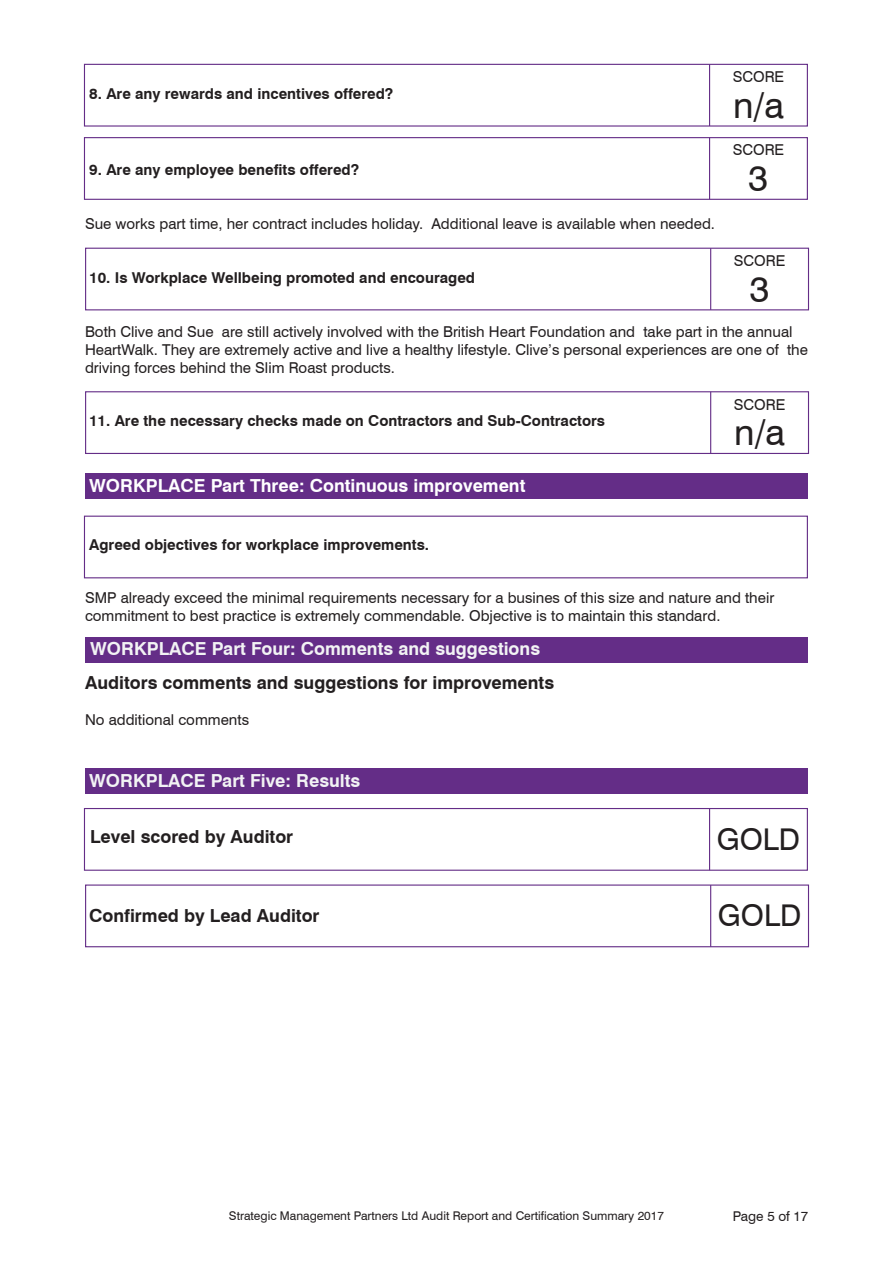
<style>
.page{position:relative;width:893px;height:1263px;background:#fff}
.page>*{position:absolute;margin:0;border:0;box-sizing:border-box;transform-origin:0 0}
.t1{font:36px "Swiss 721 BT";color:#231f20}
.t2{font:30px "Swiss 721 BT";color:#231f20}
.t3{font:700 18px "Swiss 721 BT";color:#231f20}
.t4{font:700 18px "Swiss 721 BT";color:#f2f3f4}
.t5{font:700 18px "Swiss 721 BT";color:#fff}
.t6{font:15px/18px "Swiss 721 BT";color:#231f20}
.t7{font:700 15px "Swiss 721 BT";color:#231f20}
.t8{font:13.5px "Swiss 721 BT";color:#231f20}
.t9{font:12px "Swiss 721 BT";color:#231f20}
</style>
<div class="page">
<div style="left:85px;top:473px;width:723px;height:26px;background:#642d87"></div>
<div style="left:85px;top:637px;width:723px;height:25px;background:#642d87"></div>
<div style="left:85px;top:769px;width:723px;height:25px;background:#642d87"></div>
<div style="left:84px;top:64px;width:724px;height:63px;border:1px solid #642d87"></div>
<hr style="left:709px;top:64px;width:1px;height:62px;background:#642d87">
<div style="left:85px;top:391px;width:724px;height:63px;border:1px solid #642d87"></div>
<hr style="left:710px;top:392px;width:1px;height:61px;background:#642d87">
<div style="left:84px;top:137px;width:724px;height:63px;border:1px solid #642d87"></div>
<hr style="left:709px;top:138px;width:1px;height:61px;background:#642d87">
<div style="left:85px;top:248px;width:724px;height:62px;border:1px solid #642d87"></div>
<hr style="left:710px;top:248px;width:1px;height:62px;background:#642d87">
<div style="left:84px;top:516px;width:724px;height:62px;border:1px solid #642d87"></div>
<div style="left:84px;top:808px;width:724px;height:63px;border:1px solid #642d87"></div>
<hr style="left:709px;top:808px;width:1px;height:62px;background:#642d87">
<div style="left:85px;top:884px;width:724px;height:63px;border:1px solid #642d87"></div>
<hr style="left:710px;top:885px;width:1px;height:62px;background:#642d87">
<p class="t7" style="left:89px;top:84px;width:306px">8. Are any rewards and incentives offered?</p>
<p class="t6" style="left:733px;top:68px;width:53px">SCORE</p>
<p class="t1" style="left:733px;top:83px;width:52px">n/a</p>
<p class="t6" style="left:733px;top:141px;width:53px">SCORE</p>
<p class="t1" style="left:749px;top:156px;width:21px">3</p>
<p class="t7" style="left:89px;top:160px;width:271px">9. Are any employee benefits offered?</p>
<p class="t6" style="left:85px;top:214px;width:632px">Sue works part time, her contract includes holiday. Additional leave is available when needed.</p>
<p class="t7" style="left:89px;top:268px;width:387px">10. Is Workplace Wellbeing promoted and encouraged</p>
<p class="t6" style="left:85px;top:322px;width:724px">Both Clive and Sue are still actively involved with the British Heart Foundation and take part in the annual<br>HeartWalk. They are extremely active and live a healthy lifestyle. Clive’s personal experiences are one of the driving forces behind the Slim Roast products.</p>
<p class="t7" style="left:89px;top:411px;width:517px">11. Are the necessary checks made on Contractors and Sub-Contractors</p>
<p class="t6" style="left:734px;top:251px;width:53px">SCORE</p>
<p class="t1" style="left:750px;top:267px;width:21px">3</p>
<p class="t6" style="left:734px;top:395px;width:53px">SCORE</p>
<p class="t1" style="left:734px;top:411px;width:52px">n/a</p>
<p class="t5" style="left:89px;top:475px;width:438px">WORKPLACE Part Three: Continuous improvement</p>
<p class="t7" style="left:89px;top:536px;width:341px">Agreed objectives for workplace improvements.</p>
<p class="t6" style="left:85px;top:588px;width:691px">SMP already exceed the minimal requirements necessary for a busines of this size and nature and their commitment to best practice is extremely commendable. Objective is to maintain this standard.</p>
<p class="t4" style="left:90px;top:638px;width:451px">WORKPLACE Part Four: Comments and suggestions</p>
<p class="t3" style="left:85px;top:672px;width:471px">Auditors comments and suggestions for improvements</p>
<p class="t6" style="left:85px;top:711px;width:166px">No additional comments</p>
<p class="t4" style="left:89px;top:770px;width:273px">WORKPLACE Part Five: Results</p>
<p class="t3" style="left:90px;top:825px;width:205px">Level scored by Auditor</p>
<p class="t3" style="left:89px;top:904px;width:232px">Confirmed by Lead Auditor</p>
<p class="t2" style="left:717px;top:821px;width:85px">GOLD</p>
<p class="t2" style="left:718px;top:897px;width:85px">GOLD</p>
<p class="t9" style="left:229px;top:1208px;width:437px">Strategic Management Partners Ltd Audit Report and Certification Summary 2017</p>
<p class="t8" style="left:733px;top:1208px;width:77px">Page 5 of 17</p>
</div>
